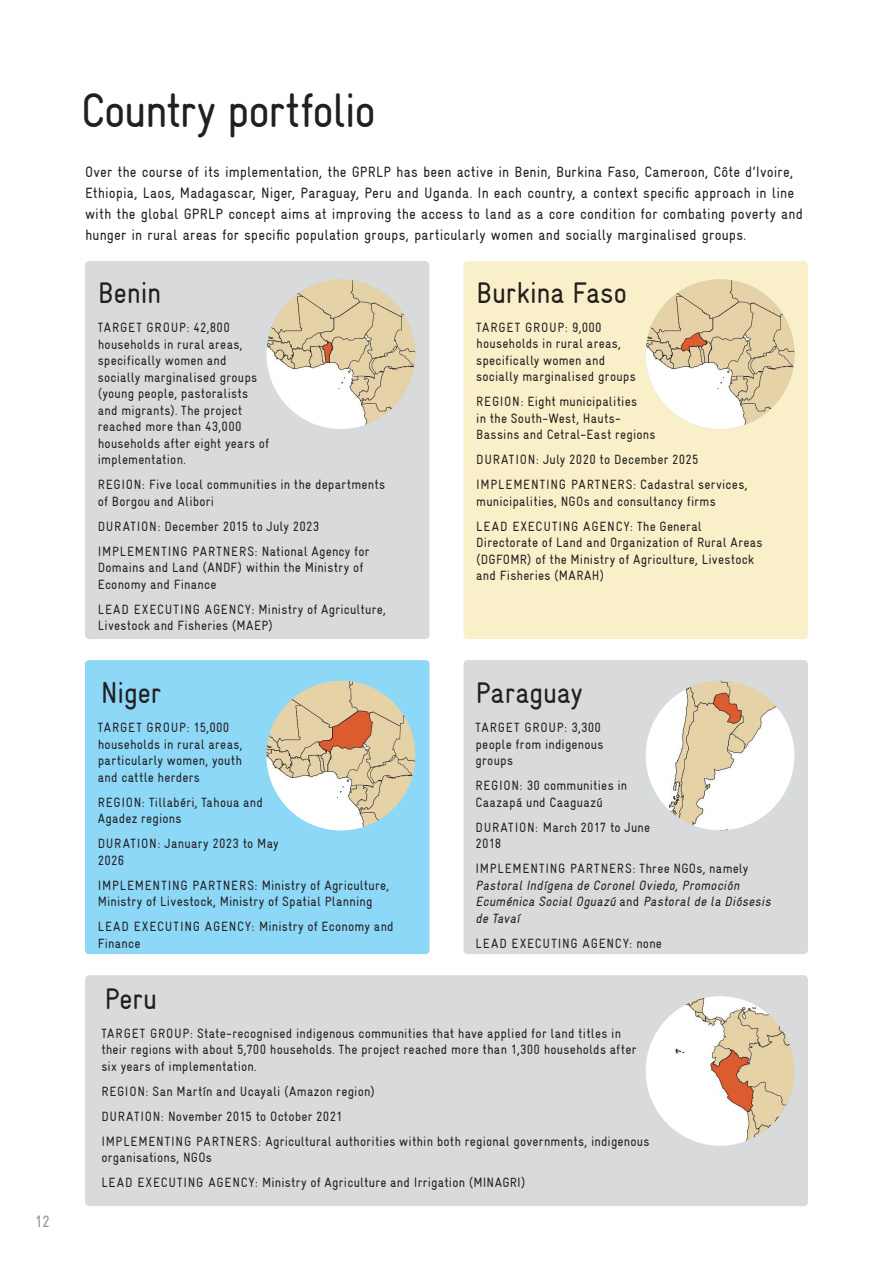
<style>
.page{position:relative;width:893px;height:1263px;background:#fff}
.page>*{position:absolute;margin:0;border:0;box-sizing:border-box;transform-origin:0 0}
.t1{font:condensed 48px "GIZ Gravur TT";letter-spacing:-.035em;color:#231f20}
.t2{font:condensed 30px "GIZ Gravur TT";letter-spacing:-.01em;color:#231f20}
.t3{font:condensed 16.5px "GIZ Gravur TT";color:#939598}
.t4{font:condensed 15px/21px "GIZ Gravur TT";letter-spacing:.01em;color:#231f20}
.t5{font:condensed 13.5px/16.5px "GIZ Gravur TT";letter-spacing:.02em;color:#231f20}
.t6{font:italic condensed 13.5px/16.5px "GIZ Gravur TT";color:#231f20}
.t7{font:condensed 13.5px "GIZ Gravur TT";letter-spacing:.045em;color:#231f20}
.t8{font:condensed 13.5px "GIZ Gravur TT";letter-spacing:.065em;color:#231f20}
.s1{font-style:normal}
</style>
<div class="page">
<div style="left:85px;top:975px;width:723px;height:231px;background:#d9dadc;border-radius:4px"></div>
<div style="left:463px;top:660px;width:345px;height:294px;background:#d9dadc;border-radius:4px"></div>
<div style="left:85px;top:261px;width:344px;height:378px;background:#d9dadc;border-radius:4px"></div>
<div style="left:463px;top:261px;width:345px;height:378px;background:#f9f0ca;border-radius:4px"></div>
<div style="left:85px;top:660px;width:344px;height:294px;background:#8dd7f7;border-radius:4px"></div>
<img style="left:646px;top:279px;width:148px;height:150px;border-radius:75px">
<img style="left:266px;top:279px;width:149px;height:150px;border-radius:75px">
<svg style="left:329px;top:375px;width:26px;height:6px"></svg>
<svg style="left:305px;top:399px;width:39px;height:16px"></svg>
<svg style="left:702px;top:377px;width:26px;height:6px"></svg>
<svg style="left:678px;top:401px;width:52px;height:23px"></svg>
<img style="left:266px;top:681px;width:149px;height:149px;border-radius:75px">
<img style="left:646px;top:681px;width:148px;height:149px;border-radius:75px">
<img style="left:646px;top:996px;width:148px;height:150px;border-radius:75px">
<p class="t3" style="left:35px;top:1212px;width:17px">12</p>
<h1 class="t1" style="left:81px;top:84px;width:297px">Country portfolio</h1>
<p class="t4" style="left:85px;top:161px;width:720px">Over the course of its implementation, the GPRLP has been active in Benin, Burkina Faso, Cameroon, Côte d’Ivoire, Ethiopia, Laos, Madagascar, Niger, Paraguay, Peru and Uganda. In each country, a context specific approach in line with the global GPRLP concept aims at improving the access to land as a core condition for combating poverty and hunger in rural areas for specific population groups, particularly women and socially marginalised groups.</p>
<h2 class="t2" style="left:98px;top:276px;width:65px">Benin</h2>
<p class="t5" style="left:98px;top:319px;width:173px">TARGET GROUP: 42,800 households in rural areas, specifically women and socially marginalised groups (young people, pastoralists and migrants). The project reached more than 43,000 households after eight years of implementation.</p>
<p class="t5" style="left:98px;top:476px;width:289px">REGION: Five local communities in the departments of Borgou and Alibori</p>
<p class="t5" style="left:98px;top:514px;width:273px;line-height:25px">DURATION: December 2015 to July 2023<br>IMPLEMENTING PARTNERS: National Agency for</p>
<p class="t5" style="left:98px;top:559px;width:267px">Domains and Land (ANDF) within the Ministry of<br>Economy and Finance</p>
<p class="t5" style="left:98px;top:601px;width:290px">LEAD EXECUTING AGENCY: Ministry of Agriculture,<br>Livestock and Fisheries (MAEP)</p>
<h2 class="t2" style="left:101px;top:676px;width:62px">Niger</h2>
<p class="t5" style="left:98px;top:720px;width:146px">TARGET GROUP: 15,000 households in rural areas, particularly women, youth and cattle herders</p>
<p class="t5" style="left:98px;top:794px;width:167px">REGION: Tillabéri, Tahoua and<br>Agadez regions</p>
<p class="t5" style="left:98px;top:836px;width:182px">DURATION: January 2023 to May<br>2026</p>
<p class="t5" style="left:98px;top:877px;width:293px">IMPLEMENTING PARTNERS: Ministry of Agriculture,<br>Ministry of Livestock, Ministry of Spatial Planning</p>
<p class="t5" style="left:98px;top:919px;width:298px">LEAD EXECUTING AGENCY: Ministry of Economy and<br>Finance</p>
<h2 class="t2" style="left:476px;top:276px;width:153px">Burkina Faso</h2>
<p class="t5" style="left:476px;top:319px;width:161px">TARGET GROUP: 9,000 households in rural areas, specifically women and socially marginalised groups</p>
<p class="t5" style="left:476px;top:394px;width:181px">REGION: Eight municipalities<br>in the South-West, Hauts-<br>Bassins and Cetral-East regions</p>
<p class="t5" style="left:476px;top:447px;width:273px;line-height:25px">DURATION: July 2020 to December 2025<br>IMPLEMENTING PARTNERS: Cadastral services,</p>
<p class="t5" style="left:476px;top:489px;width:241px;line-height:25px">municipalities, NGOs and consultancy firms<br>LEAD EXECUTING AGENCY: The General</p>
<p class="t5" style="left:476px;top:535px;width:288px">Directorate of Land and Organization of Rural Areas (DGFOMR) of the Ministry of Agriculture, Livestock and Fisheries (MARAH)</p>
<h2 class="t2" style="left:476px;top:676px;width:109px">Paraguay</h2>
<p class="t5" style="left:476px;top:720px;width:130px">TARGET GROUP: 3,300 people from indigenous groups</p>
<p class="t5" style="left:476px;top:778px;width:153px">REGION: 30 communities in<br>Caazapá und Caaguazú</p>
<p class="t5" style="left:476px;top:819px;width:176px">DURATION: March 2017 to June<br>2018</p>
<p class="t7" style="left:476px;top:861px;width:274px">IMPLEMENTING PARTNERS: Three NGOs, namely</p>
<p class="t6" style="left:476px;top:877px;width:299px">Pastoral Indígena de Coronel Oviedo, Promoción<br>Ecuménica Social Oguazú <span class="s1">a n d</span> Pastoral de la Diósesis de Tavaí</p>
<p class="t8" style="left:476px;top:936px;width:188px">LEAD EXECUTING AGENCY: none</p>
<h2 class="t2" style="left:104px;top:982px;width:54px">Peru</h2>
<p class="t5" style="left:101px;top:1025px;width:536px">TARGET GROUP: State-recognised indigenous communities that have applied for land titles in their regions with about 5,700 households. The project reached more than 1,300 households after six years of implementation.</p>
<p class="t5" style="left:101px;top:1079px;width:550px;line-height:25px">REGION: San Martín and Ucayali (Amazon region)<br>DURATION: November 2015 to October 2021<br>IMPLEMENTING PARTNERS: Agricultural authorities within both regional governments, indigenous</p>
<p class="t5" style="left:101px;top:1145px;width:426px;line-height:25px">organisations, NGOs<br>LEAD EXECUTING AGENCY: Ministry of Agriculture and Irrigation (MINAGRI)</p>
</div>
